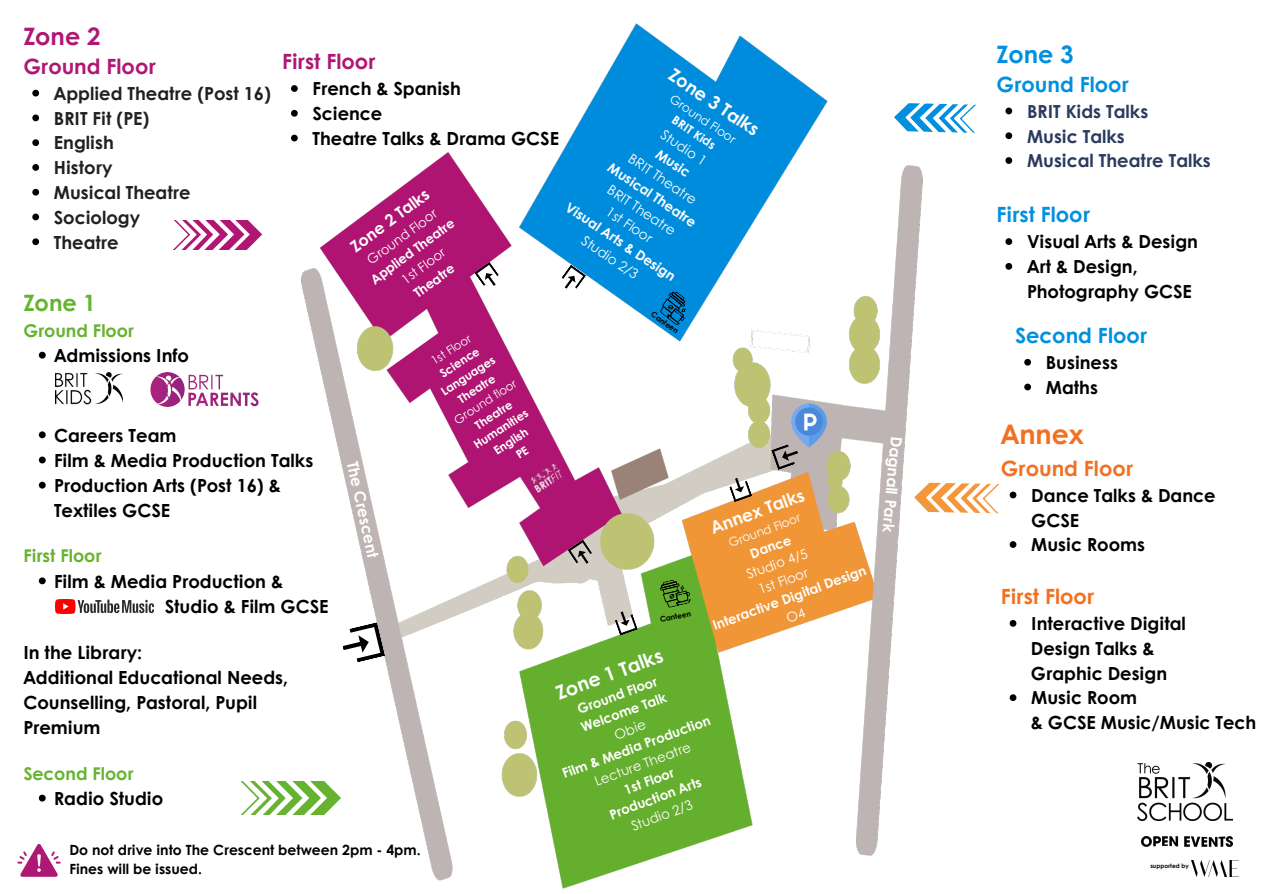
<style>
.page{position:relative;width:1263px;height:894px;background:#fff}
.page>*{position:absolute;margin:0;border:0;box-sizing:border-box;transform-origin:0 0}
.t1{font:700 27px "Century Gothic";color:#f37021}
.t2{font:700 24px "Century Gothic";color:#af1774}
.t3{font:700 24px "Century Gothic";color:#0090df}
.t4{font:700 22.5px "Century Gothic";color:#65b32e}
.t5{font:700 21px "Century Gothic";color:#0090df}
.t6{font:700 21px "Century Gothic";color:#f37021}
.t7{font:700 21px "Century Gothic";color:#af1774}
.t8{font:700 19.2px "Century Gothic";color:#fefefe}
.t9{font:700 18px/25.2px "Century Gothic";color:#000}
.t10{font:700 18px "Century Gothic";color:#231f20}
.t11{font:700 18px/24.8px "Century Gothic";color:#010101}
.t12{font:700 18px "Century Gothic";color:#2a3b5d}
.t13{font:700 18px "Century Gothic";color:#fefefe}
.t14{font:700 17.55px "Century Gothic";color:#65b32e}
.t15{font:700 17.25px "Century Gothic";color:#fefefe}
.t16{font:700 16.05px "Century Gothic";color:#fff}
.t17{font:700 15.6px "Century Gothic";color:#fff}
.t18{font:700 14.1px/19.2px "Century Gothic";color:#000}
.t19{font:13.65px/18.9px "Century Gothic";color:#fefefe;text-align:center}
.t20{font:700 13.35px/18.3px "Century Gothic";color:#fefefe;text-align:center}
.t21{font:700 13.05px/18.1px "Century Gothic";color:#fff;text-align:center}
.t22{font:12px/16.2px "Century Gothic";color:#fefefe;text-align:center}
.t23{font:11.85px "Century Gothic";color:#fefefe}
.t24{font:700 11.55px/15.6px "Century Gothic";color:#fff;text-align:center}
.t25{font:700 7.5px "Century Gothic";color:#000}
.t26{font:700 6px "Century Gothic";color:#000}
.s1{font-weight:700}
.s2{font-weight:400}
</style>
<div class="page">
<svg style="left:39px;top:351px;width:7px;height:7px"></svg>
<svg style="left:39px;top:431px;width:7px;height:7px"></svg>
<svg style="left:39px;top:456px;width:7px;height:7px"></svg>
<svg style="left:39px;top:481px;width:7px;height:7px"></svg>
<svg style="left:39px;top:577px;width:7px;height:7px"></svg>
<svg style="left:39px;top:794px;width:7px;height:7px"></svg>
<svg style="left:1010px;top:491px;width:6px;height:7px"></svg>
<svg style="left:1010px;top:541px;width:6px;height:6px"></svg>
<svg style="left:1010px;top:620px;width:6px;height:6px"></svg>
<svg style="left:1010px;top:694px;width:6px;height:6px"></svg>
<img style="left:301px;top:23px;width:622px;height:866px">
<svg style="left:791px;top:403px;width:36px;height:44px"></svg>
<svg style="left:474px;top:261px;width:25px;height:27px"></svg>
<svg style="left:561px;top:264px;width:25px;height:27px"></svg>
<svg style="left:567px;top:539px;width:25px;height:27px"></svg>
<svg style="left:615px;top:609px;width:23px;height:26px"></svg>
<svg style="left:729px;top:476px;width:23px;height:26px"></svg>
<svg style="left:660px;top:579px;width:31px;height:29px"></svg>
<img style="left:55px;top:599px;width:98px;height:14px">
<img style="left:516px;top:446px;width:62px;height:63px">
<svg style="left:32px;top:90px;width:7px;height:6px"></svg>
<svg style="left:32px;top:114px;width:7px;height:7px"></svg>
<svg style="left:32px;top:139px;width:7px;height:7px"></svg>
<svg style="left:32px;top:164px;width:7px;height:7px"></svg>
<svg style="left:32px;top:189px;width:7px;height:6px"></svg>
<svg style="left:32px;top:213px;width:7px;height:7px"></svg>
<svg style="left:32px;top:238px;width:7px;height:7px"></svg>
<svg style="left:893px;top:96px;width:84px;height:44px"></svg>
<svg style="left:914px;top:475px;width:86px;height:45px"></svg>
<svg style="left:240px;top:780px;width:101px;height:35px"></svg>
<div style="left:239px;top:772px;width:102px;height:8px;background:#fff"></div>
<div style="left:239px;top:815px;width:102px;height:9px;background:#fff"></div>
<svg style="left:173px;top:220px;width:89px;height:30px"></svg>
<img style="left:1141px;top:836px;width:91px;height:10px">
<img style="left:1191px;top:860px;width:47px;height:16px">
<img style="left:1138px;top:762px;width:94px;height:58px">
<svg style="left:659px;top:291px;width:28px;height:35px"></svg>
<svg style="left:17px;top:844px;width:43px;height:32px"></svg>
<svg style="left:341px;top:622px;width:44px;height:40px"></svg>
<svg style="left:771px;top:403px;width:52px;height:67px;background:#9ca5ba"></svg>
<img style="left:151px;top:372px;width:108px;height:34px">
<img style="left:55px;top:372px;width:68px;height:33px">
<svg style="left:1005px;top:108px;width:7px;height:6px"></svg>
<svg style="left:1005px;top:132px;width:7px;height:7px"></svg>
<svg style="left:1005px;top:157px;width:7px;height:7px"></svg>
<svg style="left:1005px;top:238px;width:7px;height:7px"></svg>
<svg style="left:1005px;top:263px;width:7px;height:7px"></svg>
<svg style="left:1024px;top:359px;width:7px;height:6px"></svg>
<svg style="left:1024px;top:383px;width:7px;height:7px"></svg>
<svg style="left:291px;top:85px;width:7px;height:7px"></svg>
<svg style="left:291px;top:110px;width:7px;height:7px"></svg>
<svg style="left:291px;top:135px;width:7px;height:6px"></svg>
<p class="t2" style="left:23px;top:18px;width:79px">Zone 2</p>
<p class="t7" style="left:23px;top:50px;width:134px">Ground Floor</p>
<h5 class="t10" style="left:54px;top:80px;width:218px">Applied Theatre (Post 16)</h5>
<h1 class="t10" style="left:54px;top:104px;width:97px">BRIT Fit (PE)</h1>
<p class="t10" style="left:54px;top:129px;width:61px">English</p>
<p class="t10" style="left:54px;top:154px;width:60px">History</p>
<p class="t10" style="left:54px;top:179px;width:138px">Musical Theatre</p>
<p class="t10" style="left:54px;top:203px;width:88px">Sociology</p>
<p class="t10" style="left:54px;top:228px;width:66px">Theatre</p>
<h2 class="t7" style="left:282px;top:46px;width:95px">First Floor</h2>
<h2 class="t9" style="left:313px;top:75px;width:150px">French &amp; Spanish</h2>
<p class="t9" style="left:313px;top:100px;width:71px">Science</p>
<p class="t9" style="left:313px;top:125px;width:248px">Theatre Talks &amp; Drama GCSE</p>
<p class="t13" style="left:678px;top:61px;width:106px;rotate:34deg">Zone 3 Talks</p>
<p class="t22" style="left:676px;top:90px;width:78px;rotate:34deg">Ground Floor<br><span class="s1">BRIT Kids</span></p>
<p class="t19" style="left:636px;top:103px;width:131px;rotate:34deg">Studio 1<br><span class="s1">Music<br></span>BRIT Theatre<br><span class="s1">Musical Theatre<br></span>BRIT Theatre<br>1st Floor<br><span class="s1">Visual Arts &amp; Design<br></span>Studio 2/3</p>
<p class="t16" style="left:345px;top:238px;width:95px;rotate:-36deg">Zone 2 Talks</p>
<p class="t21" style="left:356px;top:258px;width:102px;rotate:-36deg"><span class="s2">Ground Floor<br></span>Applied Theatre<br><span class="s2">1st Floor<br></span>Theatre</p>
<h1 class="t4" style="left:23px;top:285px;width:74px">Zone 1</h1>
<h1 class="t14" style="left:23px;top:317px;width:112px">Ground Floor</h1>
<p class="t9" style="left:54px;top:342px;width:137px">Admissions Info</p>
<h1 class="t25" style="left:655px;top:308px;width:33px;rotate:36deg">Canteen</h1>
<p class="t24" style="left:417px;top:361px;width:73px;rotate:-33deg"><span class="s2">1st Floor<br></span>Science<br>Languages<br>Theatre<br><span class="s2">Ground floor<br></span>Theatre<br>Humanities<br>English<br>PE</p>
<p class="t9" style="left:54px;top:421px;width:124px">Careers Team</p>
<p class="t9" style="left:54px;top:446px;width:261px">Film &amp; Media Production Talks</p>
<h1 class="t9" style="left:54px;top:472px;width:228px">Production Arts (Post 16) &amp;<br>Textiles GCSE</h1>
<p class="t14" style="left:23px;top:542px;width:80px">First Floor</p>
<p class="t9" style="left:54px;top:567px;width:231px">Film &amp; Media Production &amp;</p>
<p class="t9" style="left:165px;top:592px;width:165px">Studio &amp; Film GCSE</p>
<h4 class="t9" style="left:23px;top:638px;width:266px">In the Library:<br>Additional Educational Needs,<br>Counselling, Pastoral, Pupil<br>Premium</h4>
<p class="t14" style="left:23px;top:759px;width:112px">Second Floor</p>
<h5 class="t9" style="left:54px;top:784px;width:111px">Radio Studio</h5>
<h1 class="t17" style="left:364px;top:459px;width:99px;rotate:78deg">The Crescent</h1>
<p class="t15" style="left:707px;top:515px;width:100px;rotate:-20deg">Annex Talks</p>
<p class="t23" style="left:726px;top:534px;width:77px;rotate:-20deg">Ground Floor</p>
<p class="t20" style="left:691px;top:565px;width:164px;rotate:-20deg">Dance<br><span class="s2">Studio 4/5<br>1st Floor<br></span>Interactive Digital Design<br><span class="s2">O4</span></p>
<p class="t25" style="left:659px;top:614px;width:33px;rotate:-13deg">Canteen</p>
<h2 class="t8" style="left:552px;top:679px;width:114px;rotate:-20deg">Zone 1 Talks</h2>
<h2 class="t20" style="left:541px;top:712px;width:158px;rotate:-20deg">Ground Floor<br>Welcome Talk<br><span class="s2">Obie<br></span>Film &amp; Media Production<br><span class="s2">Lecture Theatre<br></span>1st Floor<br>Production Arts<br><span class="s2">Studio 2/3</span></h2>
<p class="t18" style="left:69px;top:839px;width:353px">Do not drive into The Crescent between 2pm - 4pm.<br>Fines will be issued.</p>
<p class="t17" style="left:908px;top:437px;width:97px;rotate:95deg">Dagnall Park</p>
<p class="t3" style="left:996px;top:36px;width:79px">Zone 3</p>
<p class="t5" style="left:996px;top:68px;width:134px">Ground Floor</p>
<h5 class="t12" style="left:1027px;top:97px;width:123px">BRIT Kids Talks</h5>
<h1 class="t12" style="left:1027px;top:122px;width:99px">Music Talks</h1>
<p class="t12" style="left:1027px;top:147px;width:185px">Musical Theatre Talks</p>
<p class="t5" style="left:996px;top:199px;width:95px">First Floor</p>
<h2 class="t11" style="left:1027px;top:228px;width:172px">Visual Arts &amp; Design</h2>
<p class="t11" style="left:1027px;top:253px;width:166px">Art &amp; Design,<br>Photography GCSE</p>
<p class="t5" style="left:1015px;top:319px;width:133px">Second Floor</p>
<h2 class="t9" style="left:1046px;top:349px;width:74px">Business</h2>
<p class="t9" style="left:1046px;top:374px;width:54px">Maths</p>
<p class="t1" style="left:1001px;top:414px;width:85px">Annex</p>
<p class="t6" style="left:1001px;top:452px;width:134px">Ground Floor</p>
<p class="t9" style="left:1031px;top:482px;width:186px;line-height:24.8px">Dance Talks &amp; Dance<br>GCSE</p>
<p class="t9" style="left:1031px;top:531px;width:115px">Music Rooms</p>
<p class="t6" style="left:1001px;top:580px;width:95px">First Floor</p>
<h6 class="t9" style="left:1031px;top:610px;width:156px">Interactive Digital</h6>
<p class="t9" style="left:1031px;top:635px;width:138px;line-height:24.8px">Design Talks &amp;<br>Graphic Design</p>
<p class="t9" style="left:1031px;top:684px;width:107px">Music Room</p>
<h4 class="t9" style="left:1031px;top:709px;width:227px">&amp; GCSE Music/Music Tech</h4>
<p class="t26" style="left:1150px;top:860px;width:40px">supported by</p>
</div>
